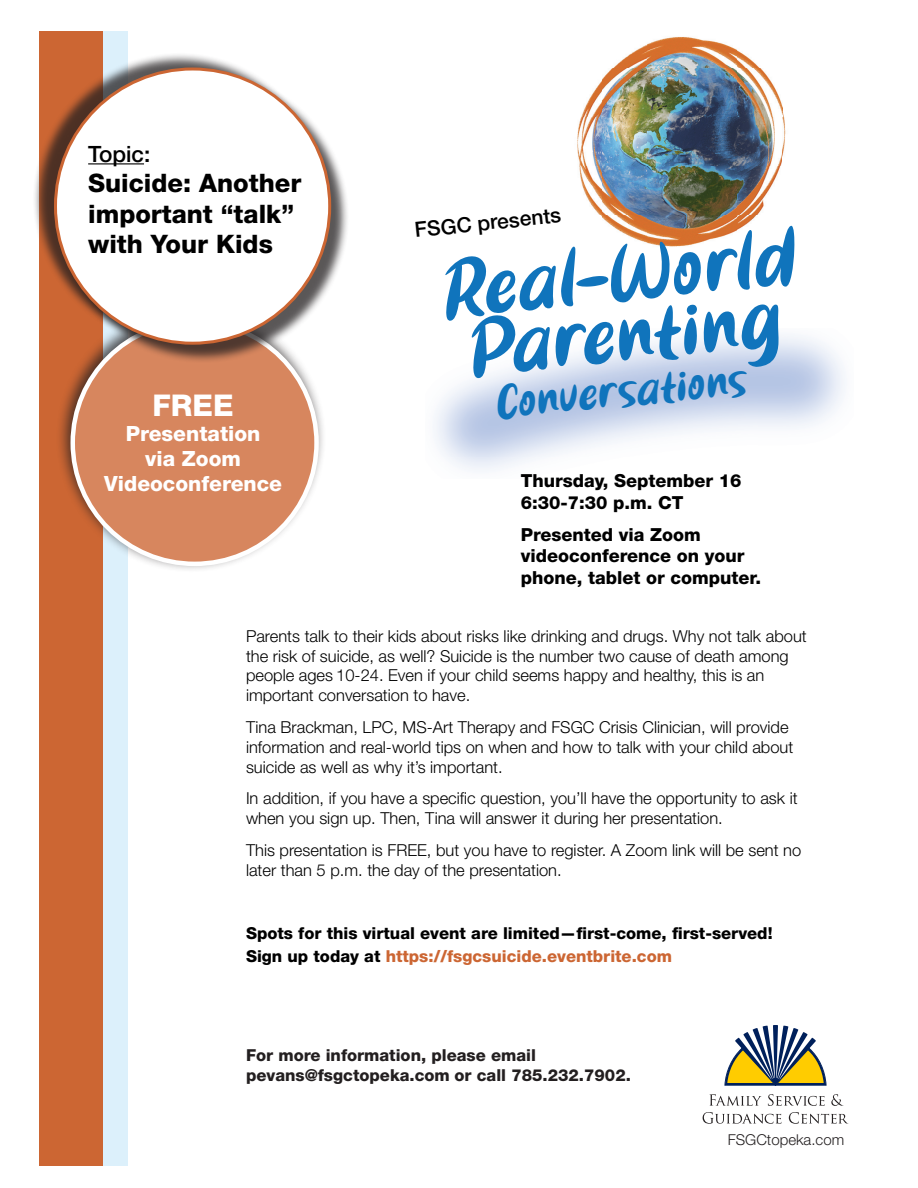
<style>
.page{position:relative;width:918px;height:1188px;background:#fff}
.page>*{position:absolute;margin:0;border:0;box-sizing:border-box;transform-origin:0 0}
.t1{font:73.05px/60.3px "Bestina";color:#1074bc}
.t2{font:42.45px "Bestina";color:#1074bc}
.t3{font:800 30px "Helvetica Neue LT Std";color:#fff}
.t4{font:800 25.5px/30.6px "Helvetica Neue LT Std";color:#000}
.t5{font:500 22.5px "Helvetica Neue LT Std";color:#000}
.t6{font:800 21px "Helvetica Neue LT Std";color:#fff}
.t7{font:500 21px "Helvetica Neue LT Std";color:#000}
.t8{font:800 18px/21.6px "Helvetica Neue LT Std";color:#000}
.t9{font:300 16.5px/19.8px "Helvetica Neue LT Std";color:#000}
.t10{font:800 16.5px "Helvetica Neue LT Std";color:#231f20}
.t11{font:800 16.5px "Helvetica Neue LT Std";color:#000}
.t12{font:800 16.5px "Helvetica Neue LT Std";color:#c63}
.t13{font:300 15px "Helvetica Neue LT Std";color:#231f20}
.s1{color:#000}
</style>
<div class="page">
<img style="left:577px;top:37px;width:209px;height:210px">
<div style="left:39px;top:31px;width:89px;height:1135px;background:#dcf0fb"></div>
<div style="left:39px;top:31px;width:63px;height:1135px;background:#c63"></div>
<svg style="left:709px;top:1094px;width:52px;height:12px"></svg>
<svg style="left:768px;top:1094px;width:57px;height:12px"></svg>
<svg style="left:831px;top:1094px;width:13px;height:12px"></svg>
<svg style="left:703px;top:1112px;width:79px;height:12px"></svg>
<svg style="left:789px;top:1112px;width:59px;height:12px"></svg>
<svg style="left:725px;top:1025px;width:101px;height:60px"></svg>
<div style="left:55px;top:303px;width:271px;height:270px;background:#231f20;opacity:.75"></div>
<div style="left:73px;top:322px;width:244px;height:242px;background:#d7865e;border-radius:50%"></div>
<div style="left:33px;top:53px;width:293px;height:293px;background:#231f20;opacity:.75"></div>
<div style="left:56px;top:70px;width:293px;height:293px;background:#231f20;opacity:.75"></div>
<div style="left:55px;top:69px;width:275px;height:274px;background:#fff;border-radius:50%"></div>
<hr style="left:88px;top:163px;width:56px;height:1px;background:#000">
<p class="t5" style="left:88px;top:140px;width:64px">Topic:</p>
<p class="t4" style="left:88px;top:168px;width:215px">Suicide: Another important “talk” with Your Kids</p>
<p class="t3" style="left:153px;top:387px;width:83px">FREE</p>
<p class="t6" style="left:126px;top:421px;width:136px">Presentation</p>
<p class="t6" style="left:145px;top:446px;width:97px">via Zoom</p>
<p class="t6" style="left:104px;top:471px;width:179px">Videoconference</p>
<p class="t7" style="left:413px;top:218px;width:149px;rotate:-6deg">FSGC presents</p>
<p class="t1" style="left:440px;top:261px;width:357px;rotate:-5deg">Real-World<br>Parenting</p>
<p class="t2" style="left:494px;top:376px;width:253px;rotate:-5deg">Conversations</p>
<p class="t8" style="left:521px;top:470px;width:222px">Thursday, September 16</p>
<p class="t8" style="left:521px;top:491px;width:164px">6:30-7:30 p.m. CT</p>
<p class="t8" style="left:521px;top:524px;width:242px">Presented via Zoom videoconference on your phone, tablet or computer.</p>
<p class="t9" style="left:246px;top:626px;width:562px">Parents talk to their kids about risks like drinking and drugs. Why not talk about the risk of suicide, as well? Suicide is the number two cause of death among people ages 10-24. Even if your child seems happy and healthy, this is an important conversation to have.</p>
<p class="t9" style="left:246px;top:717px;width:549px">Tina Brackman, LPC, MS-Art Therapy and FSGC Crisis Clinician, will provide information and real-world tips on when and how to talk with your child about suicide as well as why it’s important.</p>
<p class="t9" style="left:246px;top:788px;width:553px">In addition, if you have a specific question, you’ll have the opportunity to ask it when you sign up. Then, Tina will answer it during her presentation.</p>
<p class="t9" style="left:246px;top:840px;width:557px">This presentation is FREE, but you have to register. A Zoom link will be sent no later than 5 p.m. the day of the presentation.</p>
<p class="t11" style="left:246px;top:924px;width:528px">Spots for this virtual event are limited—first-come, first-served!</p>
<p class="t12" style="left:246px;top:946px;width:428px"><span class="s1">Sign up today at</span> https://fsgcsuicide.eventbrite.com</p>
<p class="t10" style="left:246px;top:1046px;width:292px">For more information, please email</p>
<p class="t10" style="left:246px;top:1066px;width:386px">pevans@fsgctopeka.com or call 785.232.7902.</p>
<p class="t13" style="left:728px;top:1130px;width:118px">FSGCtopeka.com</p>
</div>
